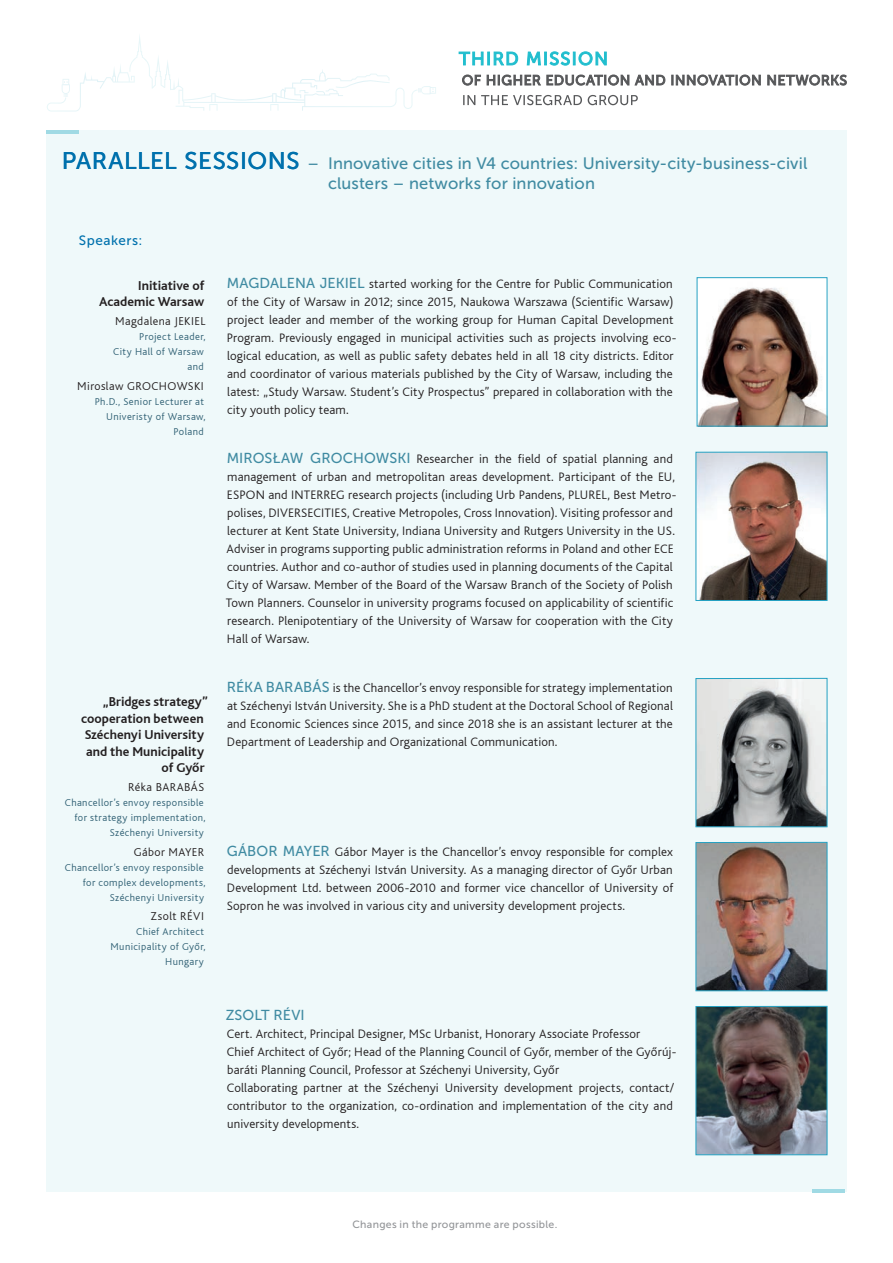
<style>
.page{position:relative;width:893px;height:1263px;background:#fff}
.page>*{position:absolute;margin:0;border:0;box-sizing:border-box;transform-origin:0 0}
.t1{font:24px "Museo Sans 500";letter-spacing:.025em;color:#0071ad}
.t2{font:16.5px/19.5px "Museo Sans 500";letter-spacing:.01em;color:#408ba2}
.t3{font:14.4px "Museo Sans 500";letter-spacing:.01em;color:#408ba2}
.t4{font:13.5px/16.5px "Bliss Bold HU";color:#231f20;text-align:right}
.t5{font:13.5px "Museo Sans 500";letter-spacing:.04em;color:#0071ad}
.t6{font:300 12.9px/18px "Bliss CE";letter-spacing:.015em;color:#231f20}
.t7{font:300 12px "Bliss CE";letter-spacing:.035em;color:#231f20}
.t8{font:300 10.5px/15px "Bliss CE";letter-spacing:.04em;color:#306074;text-align:right}
.t9{font:10.5px "Museo Sans 500";letter-spacing:.03em;color:#939598}
.s1{font-family:"Museo Sans 500";font-weight:400;font-size:14.4px;color:#408ba2}
</style>
<div class="page">
<div style="left:46px;top:130px;width:800px;height:1062px;background:#eff9fa"></div>
<svg style="left:47px;top:35px;width:389px;height:77px"></svg>
<img style="left:698px;top:680px;width:127px;height:145px">
<div style="left:696px;top:678px;width:131px;height:149px;border:1px solid #24a1c2"></div>
<img style="left:698px;top:844px;width:127px;height:145px">
<div style="left:696px;top:842px;width:131px;height:149px;border:1px solid #24a1c2"></div>
<img style="left:698px;top:1008px;width:127px;height:145px">
<div style="left:696px;top:1006px;width:131px;height:149px;border:1px solid #24a1c2"></div>
<img style="left:698px;top:454px;width:127px;height:145px">
<img style="left:699px;top:279px;width:126px;height:145px">
<svg style="left:463px;top:95px;width:175px;height:10px"></svg>
<svg style="left:462px;top:75px;width:385px;height:10px"></svg>
<svg style="left:459px;top:52px;width:148px;height:13px"></svg>
<hr style="left:46px;top:130px;width:32px;height:4px;background:#a0dae4">
<hr style="left:813px;top:1189px;width:32px;height:3px;background:#a0dae4">
<h1 class="t1" style="left:62px;top:148px;width:239px">PARALLEL SESSIONS</h1>
<p class="t2" style="left:328px;top:154px;width:481px;text-indent:-21px">– Innovative cities in V4 countries: University-city-business-civil clusters – networks for innovation</p>
<p class="t5" style="left:79px;top:233px;width:65px">Speakers:</p>
<p class="t4" style="left:99px;top:277px;width:107px">Initiative of<br>Academic Warsaw</p>
<p class="t7" style="left:115px;top:315px;width:92px">Magdalena JEKIEL</p>
<p class="t8" style="left:113px;top:329px;width:94px">Project Leader,<br>City Hall of Warsaw and</p>
<p class="t7" style="left:77px;top:379px;width:128px">Miroslaw GROCHOWSKI</p>
<p class="t8" style="left:95px;top:394px;width:112px">Ph.D., Senior Lecturer at<br>Univeristy of Warsaw,<br>Poland</p>
<p class="t4" style="left:103px;top:693px;width:107px">„Bridges strategy”</p>
<p class="t4" style="left:81px;top:710px;width:124px">cooperation between</p>
<p class="t4" style="left:85px;top:726px;width:121px">Széchenyi University</p>
<p class="t4" style="left:86px;top:743px;width:120px">and the Municipality</p>
<p class="t4" style="left:162px;top:759px;width:44px">of Győr</p>
<p class="t7" style="left:128px;top:780px;width:77px">Réka BARABÁS</p>
<p class="t8" style="left:65px;top:795px;width:142px">Chancellor’s envoy responsible for strategy implementation,<br>Széchenyi University</p>
<p class="t7" style="left:134px;top:845px;width:72px">Gábor MAYER</p>
<p class="t8" style="left:65px;top:859px;width:142px">Chancellor’s envoy responsible for complex developments,<br>Széchenyi University</p>
<p class="t7" style="left:151px;top:909px;width:55px">Zsolt RÉVI</p>
<p class="t8" style="left:111px;top:924px;width:97px">Chief Architect<br>Municipality of Győr,<br>Hungary</p>
<p class="t6" style="left:227px;top:275px;width:451px"><span class="s1">MAGDALENA JEKIEL</span> started working for the Centre for Public Communication of the City of Warsaw in 2012; since 2015, Naukowa Warszawa (Scientific Warsaw) project leader and member of the working group for Human Capital Development Program. Previously engaged in municipal activities such as projects involving eco&shy;logical education, as well as public safety debates held in all 18 city districts. Editor and coordinator of various materials published by the City of Warsaw, including the latest: „Study Warsaw. Student’s City Prospectus” prepared in collaboration with the city youth policy team.</p>
<p class="t6" style="left:226px;top:450px;width:452px"><span class="s1">MIROSŁAW GROCHOWSKI</span> Researcher in the field of spatial planning and management of urban and metropolitan areas development. Participant of the EU, ESPON and INTERREG research projects (including Urb Pandens, PLUREL, Best Metro&shy;polises, DIVERSECITIES, Creative Metropoles, Cross Innovation). Visiting professor and lecturer at Kent State University, Indiana University and Rutgers University in the US.<br>Adviser in programs supporting public administration reforms in Poland and other ECE countries. Author and co-author of studies used in planning documents of the Capital City of Warsaw. Member of the Board of the Warsaw Branch of the Society of Polish Town Planners. Counselor in university programs focused on applicability of scientific research. Plenipotentiary of the University of Warsaw for cooperation with the City Hall of Warsaw.</p>
<p class="t6" style="left:227px;top:679px;width:448px;text-align:justify"><span class="s1">RÉKA BARABÁS</span> is the Chancellor’s envoy responsible for strategy implementation at Széchenyi István University. She is a PhD student at the Doctoral School of Regional and Economic Sciences since 2015, and since 2018 she is an assistant lecturer at the Department of Leadership and Organizational Communication.</p>
<p class="t6" style="left:227px;top:843px;width:448px;text-align:justify"><span class="s1">GÁBOR MAYER</span> Gábor Mayer is the Chancellor’s envoy responsible for complex developments at Széchenyi István University. As a managing director of Győr Urban Development Ltd. between 2006-2010 and former vice chancellor of University of Sopron he was involved in various city and university development projects.</p>
<p class="t3" style="left:226px;top:1007px;width:81px">ZSOLT RÉVI</p>
<p class="t6" style="left:227px;top:1025px;width:451px">Cert. Architect, Principal Designer, MSc Urbanist, Honorary Associate Professor<br>Chief Architect of Győr; Head of the Planning Council of Győr, member of the Győrúj&shy;baráti Planning Council, Professor at Széchenyi University, Győr<br>Collaborating partner at the Széchenyi University development projects, contact/ contributor to the organization, co-ordination and implementation of the city and university developments.</p>
<p class="t9" style="left:352px;top:1219px;width:206px">Changes in the programme are possible.</p>
</div>
